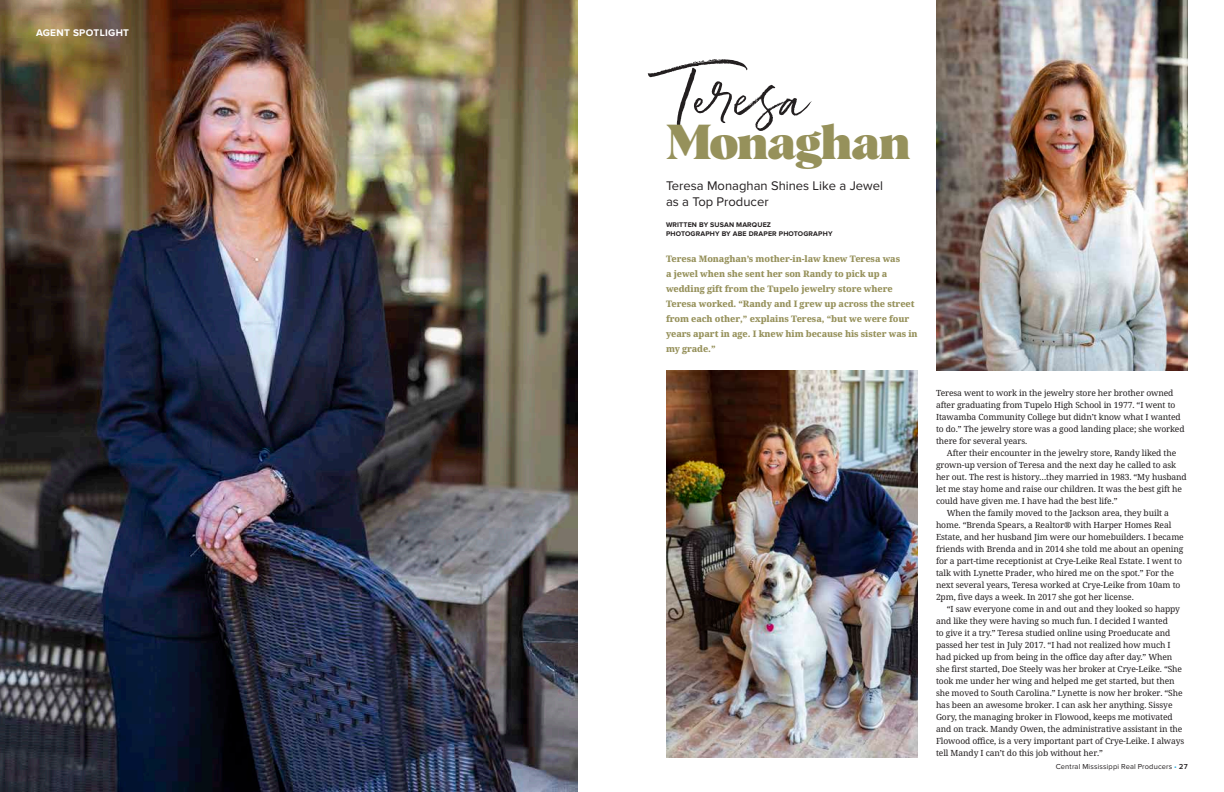
<style>
.page{position:relative;width:1224px;height:792px;background:#fff}
.page>*{position:absolute;margin:0;border:0;box-sizing:border-box;transform-origin:0 0}
.t1{font:60px "Belluga";color:#231f20}
.t2{font:900 48px "Albra";letter-spacing:-.02em;color:#96915b}
.t3{font:13px/16px "Proxima Nova";color:#231f20}
.t4{font:700 10px "Proxima Nova";letter-spacing:.03em;color:#fff}
.t5{font:800 9px/15px "Avrile Serif";letter-spacing:-.01em;color:#96915b}
.t6{font:8.5px/12px "Avrile Serif";letter-spacing:-.01em;color:#231f20}
.t7{font:7.5px "Proxima Nova";letter-spacing:.02em;color:#231f20}
.t8{font:700 7px/9px "Proxima Nova";letter-spacing:.02em;color:#231f20}
.s1{color:#19a8e0}
.s2{font-weight:600}
</style>
<div class="page">
<img style="left:936px;top:0;width:252px;height:370px">
<img style="left:666px;top:370px;width:252px;height:387px">
<img style="left:0;top:0;width:577px;height:792px">
<p class="t4" style="left:36px;top:28px;width:95px">AGENT SPOTLIGHT</p>
<h1 class="t1" style="left:666px;top:63px;width:141px">Teresa</h1>
<h2 class="t2" style="left:666px;top:107px;width:246px">Monaghan</h2>
<h3 class="t3" style="left:666px;top:178px;width:219px">Teresa Monaghan Shines Like a Jewel as a Top Producer</h3>
<p class="t8" style="left:666px;top:221px;width:168px">WRITTEN BY SUSAN MARQUEZ<br>PHOTOGRAPHY BY ABE DRAPER PHOTOGRAPHY</p>
<p class="t5" style="left:666px;top:251px;width:253px">Teresa Monaghan’s mother-in-law knew Teresa was<br>a jewel when she sent her son Randy to pick up a wedding gift from the Tupelo jewelry store where Teresa worked. “Randy and I grew up across the street from each other,” explains Teresa, “but we were four years apart in age. I knew him because his sister was in my grade.”</p>
<p class="t6" style="left:936px;top:387px;width:250px">Teresa went to work in the jewelry store her brother owned after graduating from Tupelo High School in 1977. “I went to Itawamba Community College but didn’t know what I wanted to do.” The jewelry store was a good landing place; she worked there for several years.</p>
<p class="t6" style="left:947px;top:447px;width:231px">After their encounter in the jewelry store, Randy liked the</p>
<p class="t6" style="left:936px;top:459px;width:242px">grown-up version of Teresa and the next day he called to ask</p>
<p class="t6" style="left:936px;top:471px;width:252px">her out. The rest is history…they married in 1983. “My husband</p>
<p class="t6" style="left:936px;top:483px;width:248px">let me stay home and raise our children. It was the best gift he</p>
<p class="t6" style="left:936px;top:495px;width:183px">could have given me. I have had the best life.”</p>
<p class="t6" style="left:947px;top:507px;width:224px">When the family moved to the Jackson area, they built a</p>
<p class="t6" style="left:936px;top:519px;width:237px">home. “Brenda Spears, a Realtor® with Harper Homes Real</p>
<p class="t6" style="left:936px;top:531px;width:249px">Estate, and her husband Jim were our homebuilders. I became</p>
<p class="t6" style="left:936px;top:543px;width:249px">friends with Brenda and in 2014 she told me about an opening</p>
<p class="t6" style="left:936px;top:555px;width:247px">for a part-time receptionist at Crye-Leike Real Estate. I went to</p>
<p class="t6" style="left:936px;top:567px;width:240px">talk with Lynette Prader, who hired me on the spot.” For the</p>
<p class="t6" style="left:936px;top:579px;width:246px">next several years, Teresa worked at Crye-Leike from 10am to</p>
<p class="t6" style="left:936px;top:591px;width:199px">2pm, five days a week. In 2017 she got her license.</p>
<p class="t6" style="left:947px;top:603px;width:235px">“I saw everyone come in and out and they looked so happy</p>
<p class="t6" style="left:936px;top:615px;width:233px">and like they were having so much fun. I decided I wanted</p>
<p class="t6" style="left:936px;top:627px;width:236px">to give it a try.” Teresa studied online using Proeducate and</p>
<p class="t6" style="left:936px;top:639px;width:236px">passed her test in July 2017. “I had not realized how much I</p>
<p class="t6" style="left:936px;top:651px;width:238px">had picked up from being in the office day after day.” When</p>
<p class="t6" style="left:936px;top:663px;width:248px">she first started, Doe Steely was her broker at Crye-Leike. “She</p>
<p class="t6" style="left:936px;top:675px;width:240px">took me under her wing and helped me get started, but then</p>
<p class="t6" style="left:936px;top:687px;width:248px">she moved to South Carolina.” Lynette is now her broker. “She</p>
<p class="t6" style="left:936px;top:699px;width:238px">has been an awesome broker. I can ask her anything. Sissye</p>
<p class="t6" style="left:936px;top:711px;width:238px">Gory, the managing broker in Flowood, keeps me motivated</p>
<p class="t6" style="left:936px;top:723px;width:248px">and on track. Mandy Owen, the administrative assistant in the</p>
<p class="t6" style="left:936px;top:735px;width:250px">Flowood office, is a very important part of Crye-Leike. I always</p>
<p class="t6" style="left:936px;top:747px;width:169px">tell Mandy I can’t do this job without her.”</p>
<p class="t7" style="left:1056px;top:762px;width:134px">Central Mississippi Real Producers <span class="s1">•</span> <span class="s2">27</span></p>
</div>
